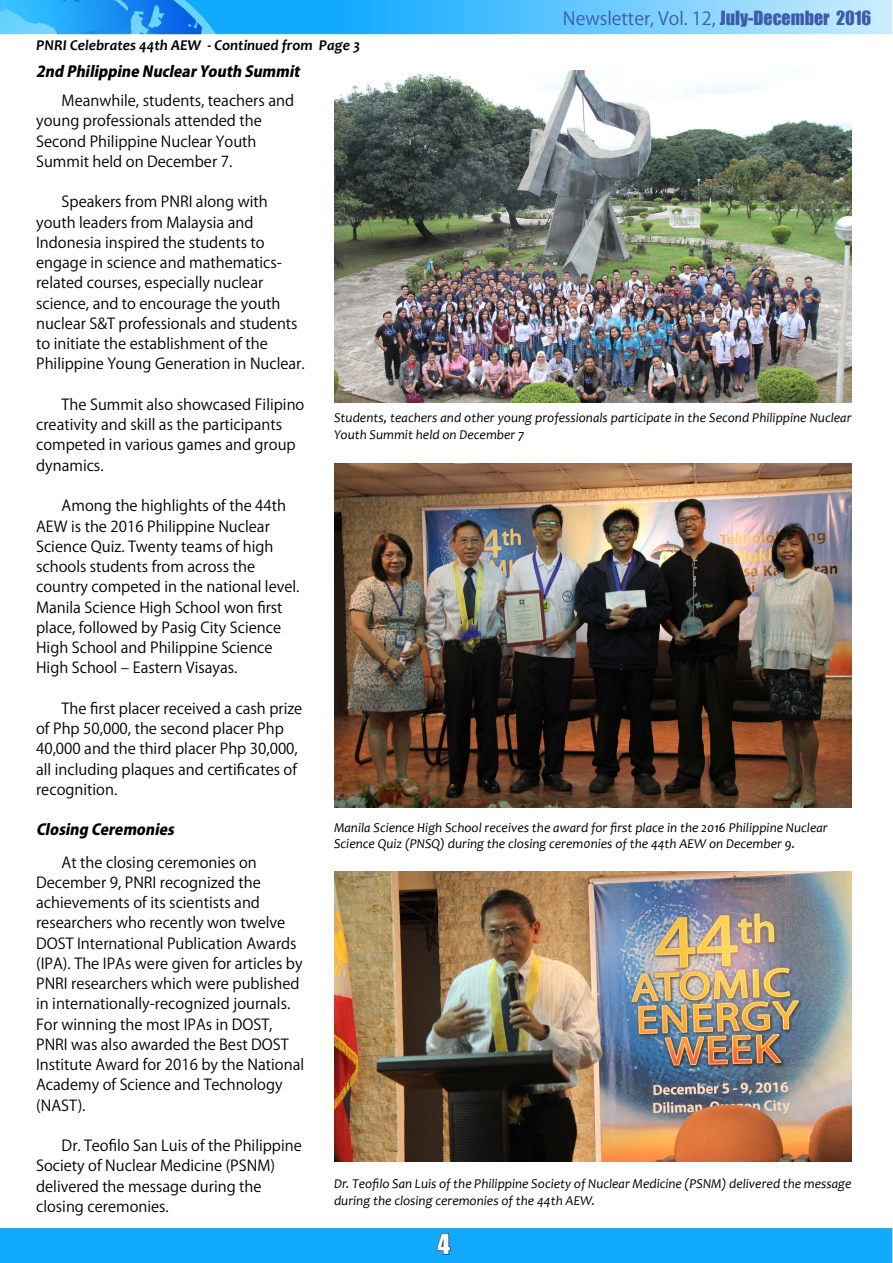
<style>
.page{position:relative;width:893px;height:1263px;background:#fff}
.page>*{position:absolute;margin:0;border:0;box-sizing:border-box;transform-origin:0 0}
.t1{font:25.5px "Impact";color:#fff}
.t2{font:18px "Koz Go Pro";color:#3d5ba9}
.t3{font:15px/20.2px "Koz Go Pro";color:#000}
.t4{font:italic 800 15px "Koz Go Pro";color:#000}
.t5{font:italic 700 15px "Candara";color:#000}
.t6{font:italic 13.5px/16.5px "Candara";color:#000}
.s1{font-family:"Impact"}
</style>
<div class="page">
<img style="left:0;top:0;width:893px;height:1263px">
<svg style="left:437px;top:1232px;width:14px;height:23px"></svg>
<img style="left:334px;top:70px;width:518px;height:333px">
<img style="left:334px;top:463px;width:518px;height:344px">
<img style="left:334px;top:872px;width:518px;height:289px">
<p class="t5" style="left:36px;top:35px;width:325px">PNRI Celebrates 44th AEW - Continued from Page 3</p>
<p class="t2" style="left:563px;top:7px;width:310px">Newsletter, Vol. 12, <span class="s1">July-December 2016</span></p>
<p class="t4" style="left:36px;top:62px;width:269px">2nd Philippine NuclearYouth Summit</p>
<p class="t3" style="left:36px;top:91px;width:259px;text-indent:26px">Meanwhile, students, teachers and young professionals attended the<br>Second Philippine Nuclear Youth<br>Summit held on December 7.</p>
<p class="t3" style="left:36px;top:192px;width:270px;text-indent:26px">Speakers from PNRI along with youth leaders from Malaysia and Indonesia inspired the students to engage in science and mathematics&shy;related courses, especially nuclear science, and to encourage the youth nuclear S&amp;T professionals and students to initiate the establishment of the Philippine Young Generation in Nuclear.</p>
<p class="t3" style="left:36px;top:395px;width:270px;text-indent:26px">The Summit also showcased Filipino creativity and skill as the participants competed in various games and group dynamics.</p>
<p class="t3" style="left:36px;top:496px;width:265px;text-indent:26px">Among the highlights of the 44th AEW is the 2016 Philippine Nuclear Science Quiz. Twenty teams of high schools students from across the country competed in the national level.<br>Manila Science High School won first place, followed by Pasig City Science High School and Philippine Science High School – Eastern Visayas.</p>
<p class="t3" style="left:36px;top:698px;width:268px;text-indent:26px">The first placer received a cash prize of Php 50,000, the second placer Php 40,000 and the third placer Php 30,000, all including plaques and certificates of recognition.</p>
<p class="t4" style="left:36px;top:820px;width:143px">Closing Ceremonies</p>
<p class="t3" style="left:36px;top:852px;width:269px;text-indent:26px">At the closing ceremonies on December 9, PNRI recognized the achievements of its scientists and researchers who recently won twelve DOST International Publication Awards (IPA). The IPAs were given for articles by PNRI researchers which were published in internationally-recognized journals.<br>For winning the most IPAs in DOST, PNRI was also awarded the Best DOST Institute Award for 2016 by the National Academy of Science and Technology (NAST).</p>
<p class="t3" style="left:36px;top:1136px;width:267px;text-indent:26px">Dr. Teofilo San Luis of the Philippine<br>Society of Nuclear Medicine (PSNM) delivered the message during the closing ceremonies.</p>
<p class="t6" style="left:334px;top:409px;width:519px">Students, teachers and other young professionals participate in the Second Philippine Nuclear<br>Youth Summit held on December 7</p>
<p class="t6" style="left:334px;top:819px;width:495px">Manila Science High School receives the award for first place in the 2016 Philippine Nuclear<br>Science Quiz (PNSQ) during the closing cerem0nies of the 44th AEW on December 9.</p>
<p class="t6" style="left:334px;top:1175px;width:519px">Dr. Teofilo San Luis of the Philippine Society of Nuclear Medicine (PSNM) delivered the message during the closing ceremonies of the 44th AEW.</p>
<h1 class="t1" style="left:437px;top:1224px;width:14px">4</h1>
</div>
